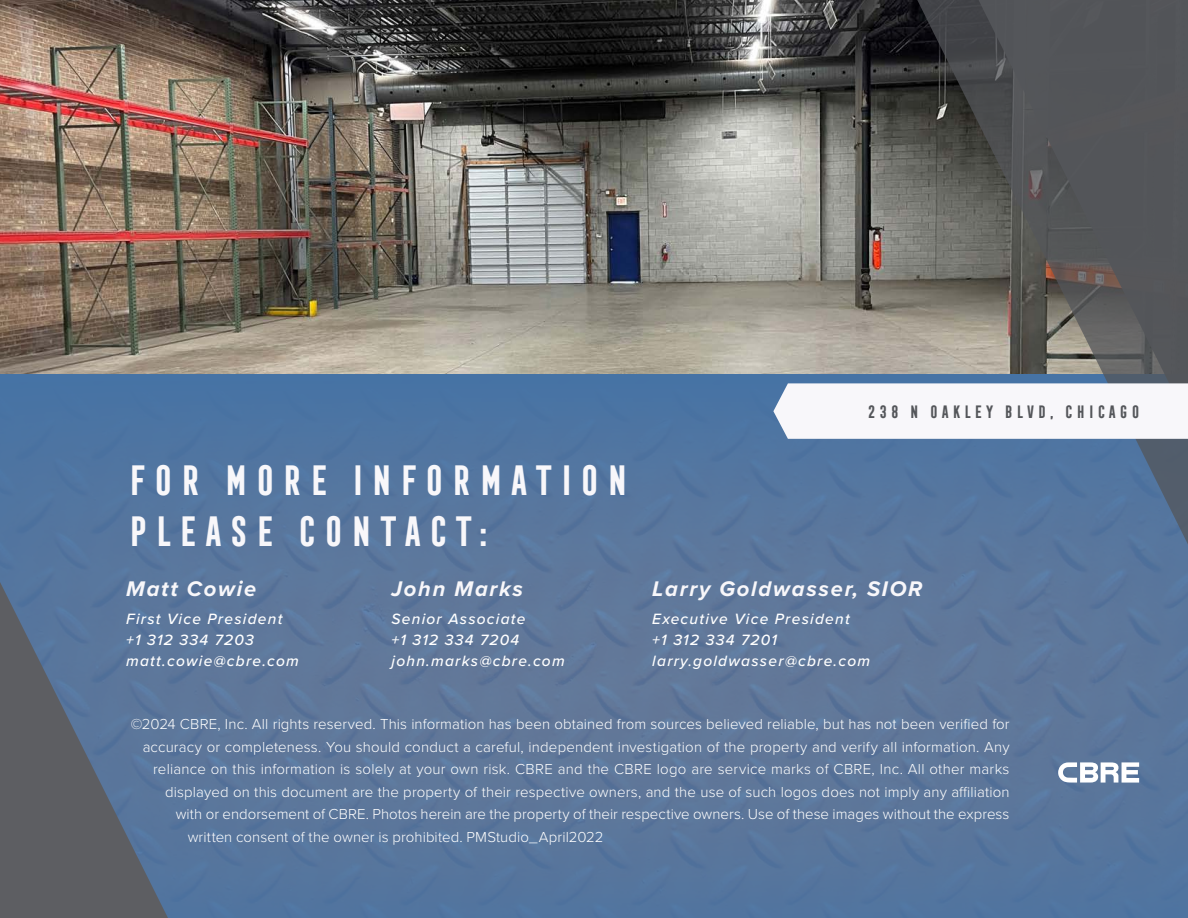
<style>
.page{position:relative;width:1188px;height:918px;background:#fff}
.page>*{position:absolute;margin:0;border:0;box-sizing:border-box;transform-origin:0 0}
.t1{font:700 39px/51px "Frontage Condensed";letter-spacing:.12em;color:#f8f7fa}
.t2{font:italic 700 21.9px "Proxima Nova";letter-spacing:.08em;color:#f8f7fa}
.t3{font:700 16.5px "Frontage Condensed";letter-spacing:.15em;color:#54565a}
.t4{font:italic 500 15.45px "Proxima Nova";letter-spacing:.08em;color:#fff}
.t5{font:300 15px "Proxima Nova";letter-spacing:.01em;color:#fff}
</style>
<div class="page">
<img style="left:0;top:0;width:690px;height:375px">
<img style="left:0;top:375px;width:1188px;height:543px">
<svg style="left:0;top:582px;width:168px;height:336px;background:#5a687c"></svg>
<svg style="left:690px;top:0;width:168px;height:663px;background:#798591"></svg>
<svg style="left:858px;top:0;width:330px;height:877px;background:#5b6a7e"></svg>
<svg style="left:773px;top:383px;width:415px;height:56px"></svg>
<p class="t1" style="left:126px;top:455px;width:504px">FOR MORE INFORMATION<br>PLEASE CONTACT:</p>
<p class="t2" style="left:126px;top:573px;width:132px">Matt Cowie</p>
<p class="t4" style="left:126px;top:607px;width:158px">First Vice President</p>
<p class="t4" style="left:126px;top:628px;width:129px">+1 312 334 7203</p>
<p class="t4" style="left:126px;top:649px;width:174px">matt.cowie@cbre.com</p>
<p class="t2" style="left:392px;top:573px;width:133px">John Marks</p>
<p class="t4" style="left:392px;top:607px;width:136px">Senior Associate</p>
<p class="t4" style="left:392px;top:628px;width:129px">+1 312 334 7204</p>
<p class="t4" style="left:392px;top:649px;width:175px">john.marks@cbre.com</p>
<p class="t3" style="left:867px;top:402px;width:275px">238 N OAKLEY BLVD, CHICAGO</p>
<p class="t2" style="left:652px;top:573px;width:272px">Larry Goldwasser, SIOR</p>
<p class="t4" style="left:652px;top:607px;width:199px">Executive Vice President</p>
<p class="t4" style="left:652px;top:628px;width:126px">+1 312 334 7201</p>
<p class="t4" style="left:652px;top:649px;width:219px">larry.goldwasser@cbre.com</p>
<p class="t5" style="left:131px;top:713px;width:880px">©2024 CBRE, Inc. All rights reserved. This information has been obtained from sources believed reliable, but has not been verified for</p>
<p class="t5" style="left:143px;top:736px;width:868px">accuracy or completeness. You should conduct a careful, independent investigation of the property and verify all information. Any</p>
<p class="t5" style="left:153px;top:758px;width:858px">reliance on this information is solely at your own risk. CBRE and the CBRE logo are service marks of CBRE, Inc. All other marks</p>
<p class="t5" style="left:165px;top:781px;width:846px">displayed on this document are the property of their respective owners, and the use of such logos does not imply any affiliation</p>
<p class="t5" style="left:176px;top:803px;width:835px">with or endorsement of CBRE. Photos herein are the property of their respective owners. Use of these images without the express</p>
<p class="t5" style="left:188px;top:826px;width:418px">written consent of the owner is prohibited. PMStudio_April2022</p>
</div>
